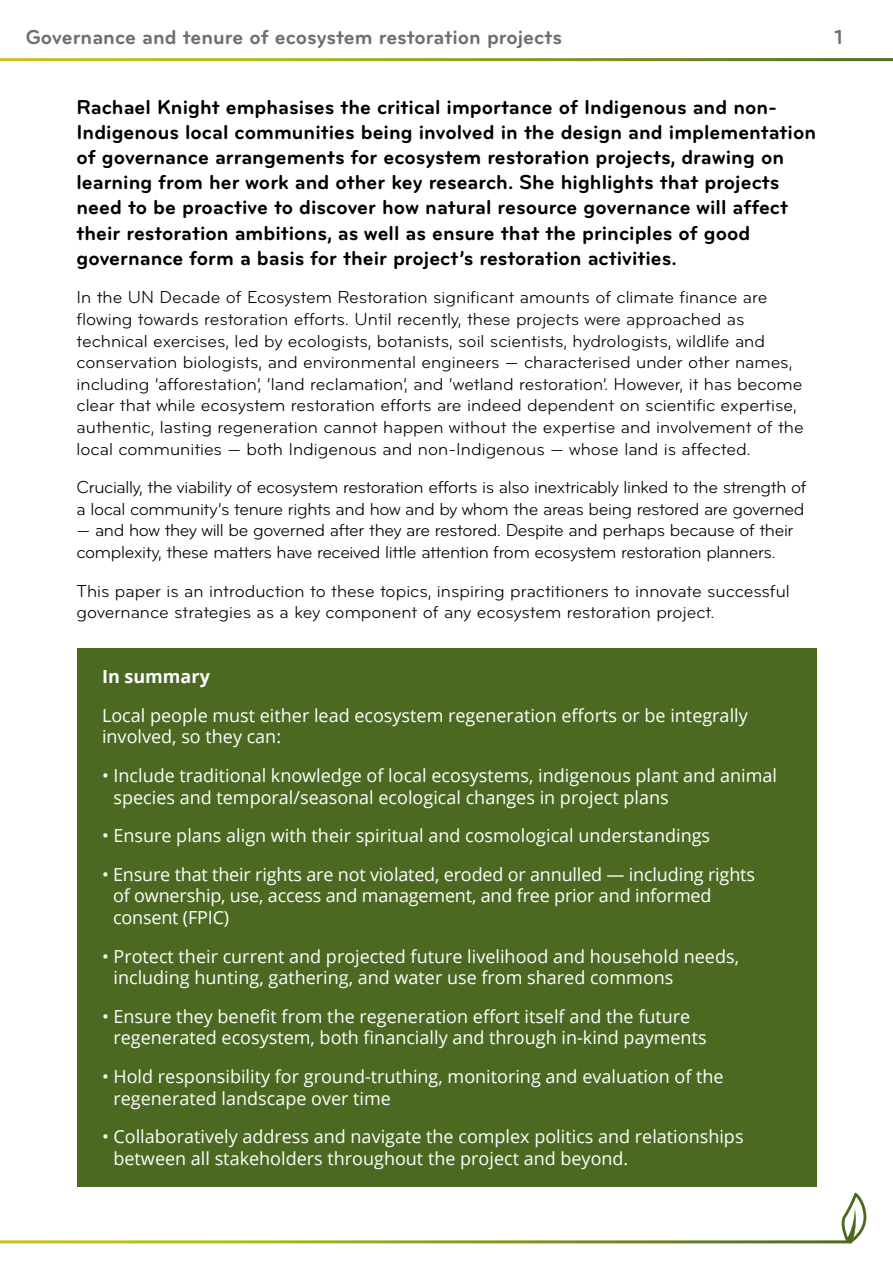
<style>
.page{position:relative;width:893px;height:1263px;background:#fff}
.page>*{position:absolute;margin:0;border:0;box-sizing:border-box;transform-origin:0 0}
.t1{font:700 21px/25.2px "Bryant";color:#000}
.t2{font:700 21px "Bryant";color:#706f6f}
.t3{font:18px/21.6px "Open Sans";color:#fff}
.t4{font:18px/21.6px "Bryant";color:#000}
.t5{font:18px/21.6px "Bryant";letter-spacing:-.02em;color:#000}
.t6{font:700 18px "Open Sans";color:#fff}
</style>
<div class="page">
<svg style="left:838px;top:1193px;width:29px;height:50px"></svg>
<div style="left:77px;top:648px;width:739px;height:538px;background:#4c6922"></div>
<p class="t2" style="left:26px;top:24px;width:538px">Governance and tenure of ecosystem restoration projects</p>
<p class="t2" style="left:834px;top:24px;width:10px">1</p>
<p class="t1" style="left:77px;top:94px;width:741px">Rachael Knight emphasises the critical importance of Indigenous and non-Indigenous local communities being involved in the design and implementation of governance arrangements for ecosystem restoration projects, drawing on learning from her work and other key research. She highlights that projects need to be proactive to discover how natural resource governance will affect their restoration ambitions, as well as ensure that the principles of good governance form a basis for their project’s restoration activities.</p>
<p class="t4" style="left:77px;top:287px;width:729px">In the UN Decade of Ecosystem Restoration significant amounts of climate finance are flowing towards restoration efforts. Until recently, these projects were approached as technical exercises, led by ecologists, botanists, soil scientists, hydrologists, wildlife and conservation biologists, and environmental engineers — characterised under other names, including ‘afforestation’, ‘land reclamation’, and ‘wetland restoration’. However, it has become clear that while ecosystem restoration efforts are indeed dependent on scientific expertise, authentic, lasting regeneration cannot happen without the expertise and involvement of the local communities — both Indigenous and non-Indigenous — whose land is affected.</p>
<p class="t5" style="left:77px;top:477px;width:732px">Crucially, the viability of ecosystem restoration efforts is also inextricably linked to the strength of a local community’s tenure rights and how and by whom the areas being restored are governed</p>
<p class="t5" style="left:77px;top:520px;width:718px">— and how they will be governed after they are restored. Despite and perhaps because of their complexity, these matters have received little attention from ecosystem restoration planners.</p>
<p class="t4" style="left:77px;top:580px;width:715px">This paper is an introduction to these topics, inspiring practitioners to innovate successful governance strategies as a key component of any ecosystem restoration project.</p>
<p class="t6" style="left:102px;top:664px;width:109px">In summary</p>
<p class="t3" style="left:102px;top:704px;width:647px">Local people must either lead ecosystem regeneration efforts or be integrally involved, so they can:</p>
<p class="t3" style="left:113px;top:764px;width:665px;text-indent:-11px">• Include traditional knowledge of local ecosystems, indigenous plant and animal species and temporal/seasonal ecological changes in project plans</p>
<p class="t3" style="left:102px;top:824px;width:610px">• Ensure plans align with their spiritual and cosmological understandings</p>
<p class="t3" style="left:113px;top:863px;width:643px;text-indent:-11px">• Ensure that their rights are not violated, eroded or annulled — including rights of ownership, use, access and management, and free prior and informed consent (FPIC)</p>
<p class="t3" style="left:113px;top:945px;width:627px;text-indent:-11px">• Protect their current and projected future livelihood and household needs, including hunting, gathering, and water use from shared commons</p>
<p class="t3" style="left:113px;top:1005px;width:595px;text-indent:-11px">• Ensure they benefit from the regeneration effort itself and the future regenerated ecosystem, both financially and through in-kind payments</p>
<p class="t3" style="left:113px;top:1065px;width:612px;text-indent:-11px">• Hold responsibility for ground-truthing, monitoring and evaluation of the regenerated landscape over time</p>
<p class="t3" style="left:113px;top:1125px;width:632px;text-indent:-11px">• Collaboratively address and navigate the complex politics and relationships between all stakeholders throughout the project and beyond.</p>
</div>
